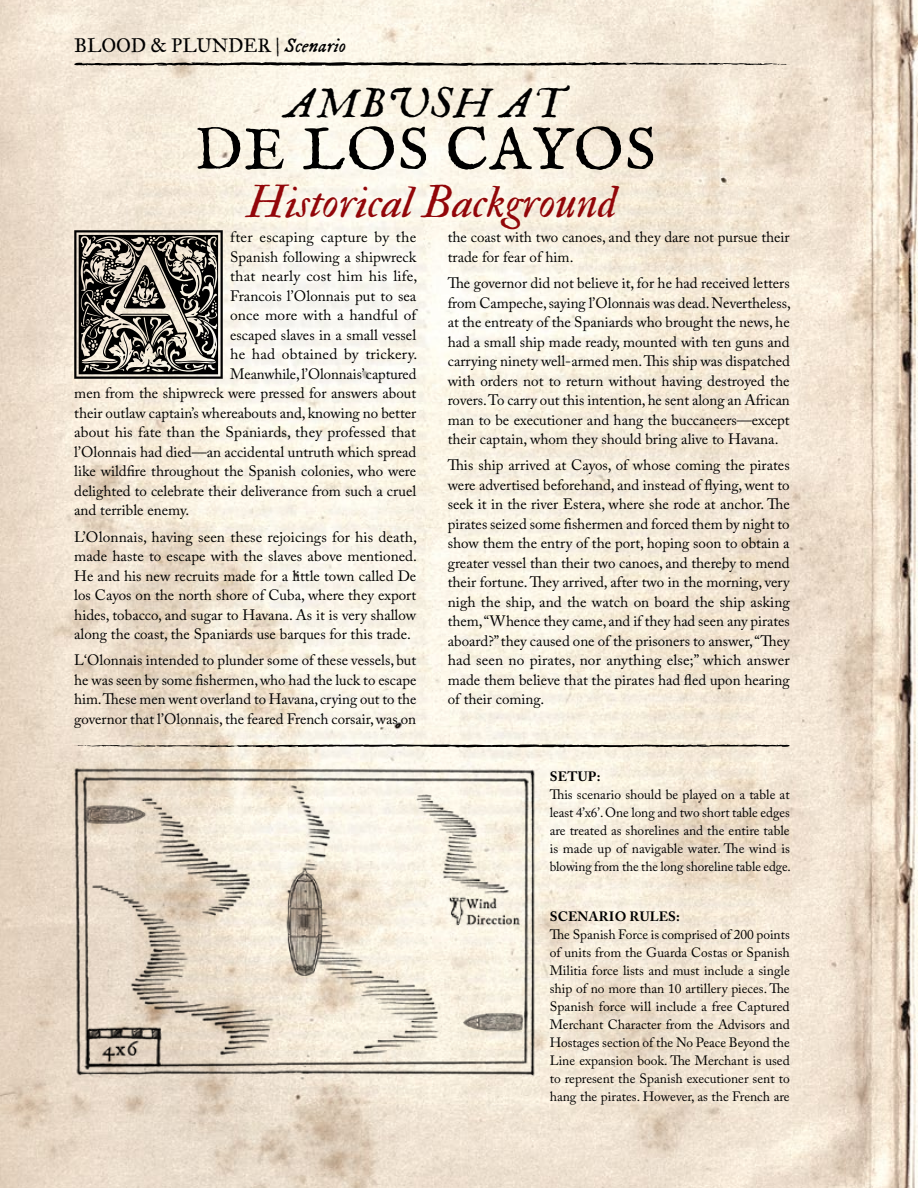
<style>
.page{position:relative;width:918px;height:1188px;background:#fff}
.page>*{position:absolute;margin:0;border:0;box-sizing:border-box;transform-origin:0 0}
.t1{font:185.7px "Goudy Initialen";color:#000}
.t2{font:60px "IM FELL English Roman";letter-spacing:.025em;color:#000}
.t3{font:45px "IM FELL Double Pica Italic";color:#920609}
.t4{font:42px "IM FELL English Italic";letter-spacing:.025em;color:#000}
.t5{font:19.5px "IM FELL Great Primer Roman";color:#000}
.t6{font:15px/19.5px "Adobe Caslon Pro";color:#000;text-align:justify}
.t7{font:13.5px/18px "Adobe Caslon Pro";color:#000;text-align:justify}
.t8{font:700 13.5px "Adobe Caslon Pro";letter-spacing:.02em;color:#000}
.s1{font-family:"IM FELL DW Pica Italic"}
</style>
<div class="page">
<img style="left:0;top:0;width:918px;height:1188px">
<img style="left:63px;top:759px;width:487px;height:331px">
<svg style="left:74px;top:744px;width:717px;height:3px;background:#716d64"></svg>
<svg style="left:73px;top:62px;width:717px;height:4px;background:#746f68"></svg>
<h3 class="t5" style="left:74px;top:33px;width:273px">BLOOD &amp; PLUNDER <span class="s1">| Scenario</span></h3>
<h3 class="t4" style="left:285px;top:78px;width:281px">AMBUSH AT</h3>
<h2 class="t2" style="left:195px;top:115px;width:463px">DE LOS CAYOS</h2>
<h3 class="t3" style="left:247px;top:174px;width:372px">Historical Background</h3>
<h1 class="t1" style="left:74px;top:206px;width:157px">A</h1>
<p class="t6" style="left:230px;top:227px;width:188px">fter escaping capture by the</p>
<p class="t6" style="left:448px;top:227px;width:344px">the coast with two canoes, and they dare not pursue their trade for fear of him.</p>
<p class="t6" style="left:448px;top:273px;width:345px">The governor did not believe it, for he had received letters from Campeche, saying l’Olonnais was dead. Nevertheless, at the entreaty of the Spaniards who brought the news, he had a small ship made ready, mounted with ten guns and carrying ninety well-armed men. This ship was dispatched with orders not to return without having destroyed the rovers. To carry out this intention, he sent along an African man to be executioner and hang the buccaneers—except their captain, whom they should bring alive to Havana.</p>
<p class="t6" style="left:448px;top:455px;width:344px">This ship arrived at Cayos, of whose coming the pirates were advertised beforehand, and instead of flying, went to seek it in the river Estera, where she rode at anchor. The pirates seized some fishermen and forced them by night to show them the entry of the port, hoping soon to obtain a greater vessel than their two canoes, and thereby to mend their fortune. They arrived, after two in the morning, very nigh the ship, and the watch on board the ship asking them, “Whence they came, and if they had seen any pirates aboard?” they caused one of the prisoners to answer, “They had seen no pirates, nor anything else;” which answer made them believe that the pirates had fled upon hearing of their coming.</p>
<p class="t6" style="left:230px;top:247px;width:188px">Spanish following a shipwreck</p>
<p class="t6" style="left:230px;top:266px;width:189px">that nearly cost him his life,</p>
<p class="t6" style="left:230px;top:286px;width:188px">Francois l’Olonnais put to sea</p>
<p class="t6" style="left:230px;top:305px;width:188px">once more with a handful of</p>
<p class="t6" style="left:230px;top:325px;width:188px">escaped slaves in a small vessel</p>
<p class="t6" style="left:230px;top:344px;width:189px">he had obtained by trickery.</p>
<p class="t6" style="left:230px;top:364px;width:188px">Meanwhile, l’Olonnais’ captured</p>
<p class="t6" style="left:74px;top:383px;width:344px">men from the shipwreck were pressed for answers about</p>
<p class="t6" style="left:74px;top:403px;width:344px">their outlaw captain’s whereabouts and, knowing no better</p>
<p class="t6" style="left:74px;top:422px;width:343px">about his fate than the Spaniards, they professed that</p>
<p class="t6" style="left:74px;top:442px;width:344px">l’Olonnais had died—an accidental untruth which spread</p>
<p class="t6" style="left:74px;top:461px;width:343px">like wildfire throughout the Spanish colonies, who were</p>
<p class="t6" style="left:74px;top:481px;width:344px">delighted to celebrate their deliverance from such a cruel</p>
<p class="t6" style="left:74px;top:500px;width:117px">and terrible enemy.</p>
<p class="t6" style="left:74px;top:527px;width:344px">L’Olonnais, having seen these rejoicings for his death, made haste to escape with the slaves above mentioned.<br>He and his new recruits made for a little town called De los Cayos on the north shore of Cuba, where they export hides, tobacco, and sugar to Havana. As it is very shallow along the coast, the Spaniards use barques for this trade.</p>
<p class="t6" style="left:74px;top:650px;width:344px">L‘Olonnais intended to plunder some of these vessels, but he was seen by some fishermen, who had the luck to escape him. These men went overland to Havana, crying out to the governor that l’Olonnais, the feared French corsair, was on</p>
<p class="t8" style="left:550px;top:768px;width:52px">SETUP:</p>
<p class="t7" style="left:550px;top:785px;width:243px">This scenario should be played on a table at least 4’x6’. One long and two short table edges are treated as shorelines and the entire table is made up of navigable water. The wind is blowing from the the long shoreline table edge.</p>
<p class="t8" style="left:550px;top:908px;width:132px">SCENARIO RULES:</p>
<p class="t7" style="left:550px;top:925px;width:242px">The Spanish Force is comprised of 200 points of units from the Guarda Costas or Spanish Militia force lists and must include a single ship of no more than 10 artillery pieces. The Spanish force will include a free Captured Merchant Character from the Advisors and Hostages section of the No Peace Beyond the Line expansion book. The Merchant is used to represent the Spanish executioner sent to hang the pirates. However, as the French are</p>
</div>
